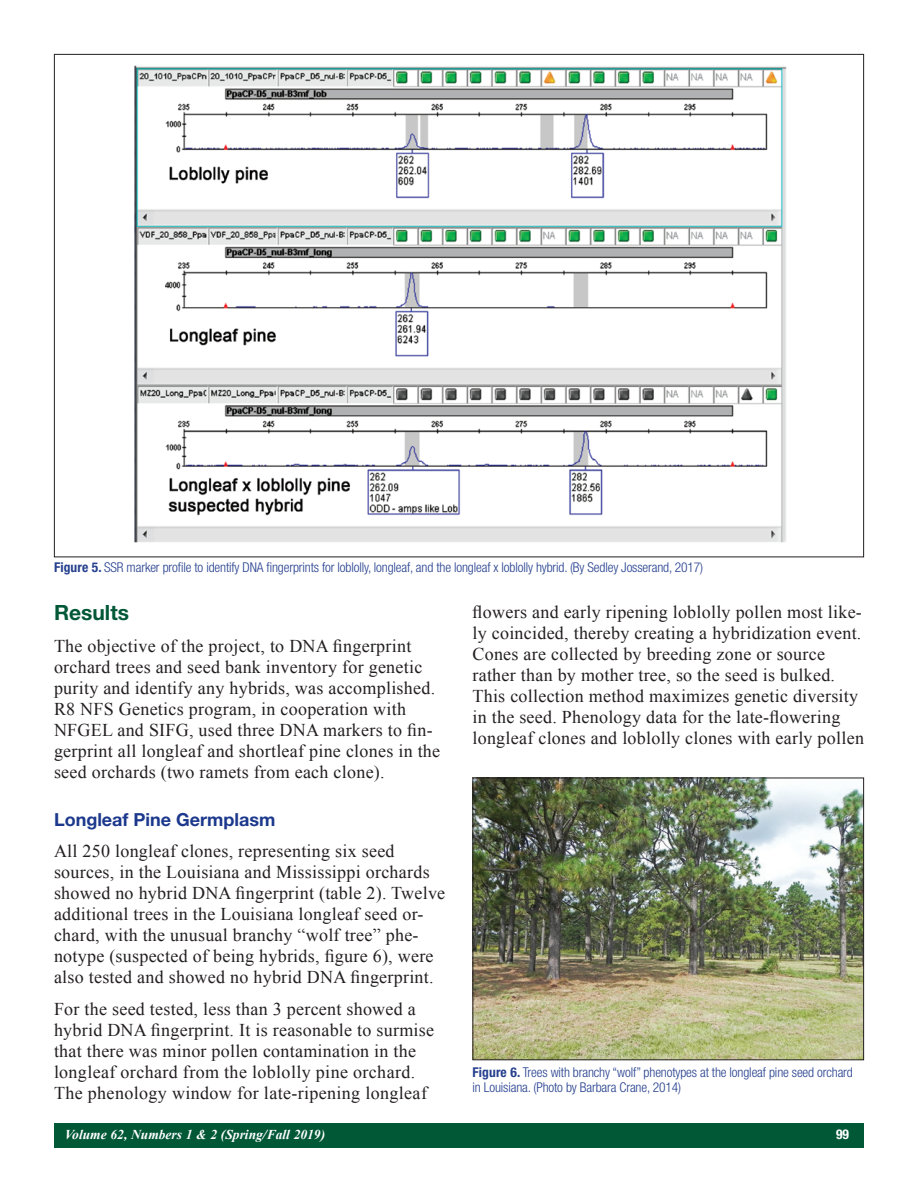
<style>
.page{position:relative;width:918px;height:1188px;background:#fff}
.page>*{position:absolute;margin:0;border:0;box-sizing:border-box;transform-origin:0 0}
.Body_Head_1{font:700 21px "Helvetica Neue LT Std";color:#005837}
.t1{font:18px/21px "Times New Roman";letter-spacing:.015em;color:#231f20}
.Body_Head_2{font:700 18px "Helvetica Neue LT Std";color:#1b388c}
.Captions{font:300 condensed 13.5px/15px "Helvetica Neue LT Std";letter-spacing:-.01em;color:#253f8e}
.t2{font:italic 700 13.5px "Times New Roman";color:#fff}
.t3{font:700 condensed 13.5px "Helvetica Neue LT Std";color:#fff}
.s1{font-weight:700}
</style>
<div class="page">
<div style="left:54px;top:1123px;width:810px;height:25px;background:#005837"></div>
<img style="left:134px;top:65px;width:653px;height:478px">
<img style="left:474px;top:780px;width:388px;height:278px">
<div style="left:472px;top:778px;width:392px;height:282px;border:1px solid #231f20"></div>
<p class="Captions" style="left:54px;top:560px;width:651px"><span class="s1">Figure 5.</span> SSR marker profile to identify DNA fingerprints for loblolly, longleaf, and the longleaf x loblolly hybrid. (By Sedley Josserand, 2017)</p>
<p class="Body_Head_1" style="left:54px;top:599px;width:77px">Results</p>
<p class="t1" style="left:54px;top:635px;width:388px">The objective of the project, to DNA fingerprint orchard trees and seed bank inventory for genetic purity and identify any hybrids, was accomplished.<br>R8 NFS Genetics program, in cooperation with NFGEL and SIFG, used three DNA markers to fin&shy;gerprint all longleaf and shortleaf pine clones in the seed orchards (two ramets from each clone).</p>
<p class="Body_Head_2" style="left:54px;top:808px;width:223px">Longleaf Pine Germplasm</p>
<p class="t1" style="left:54px;top:841px;width:393px">All 250 longleaf clones, representing six seed sources, in the Louisiana and Mississippi orchards showed no hybrid DNA fingerprint (table 2). Twelve additional trees in the Louisiana longleaf seed or&shy;chard, with the unusual branchy “wolf tree” phe&shy;notype (suspected of being hybrids, figure 6), were also tested and showed no hybrid DNA fingerprint.</p>
<p class="t1" style="left:54px;top:998px;width:382px">For the seed tested, less than 3 percent showed a hybrid DNA fingerprint. It is reasonable to surmise that there was minor pollen contamination in the longleaf orchard from the loblolly pine orchard.<br>The phenology window for late-ripening longleaf</p>
<p class="t1" style="left:472px;top:602px;width:393px">flowers and early ripening loblolly pollen most like&shy;ly coincided, thereby creating a hybridization event.<br>Cones are collected by breeding zone or source rather than by mother tree, so the seed is bulked.<br>This collection method maximizes genetic diversity in the seed. Phenology data for the late-flowering longleaf clones and loblolly clones with early pollen</p>
<p class="Captions" style="left:472px;top:1065px;width:382px"><span class="s1">Figure 6.</span> Trees with branchy “wolf” phenotypes at the longleaf pine seed orchard in Louisiana. (Photo by Barbara Crane, 2014)</p>
<p class="t2" style="left:65px;top:1125px;width:262px">Volume 62, Numbers 1 &amp; 2 (Spring/Fall 2019)</p>
<p class="t3" style="left:836px;top:1126px;width:14px">99</p>
</div>
